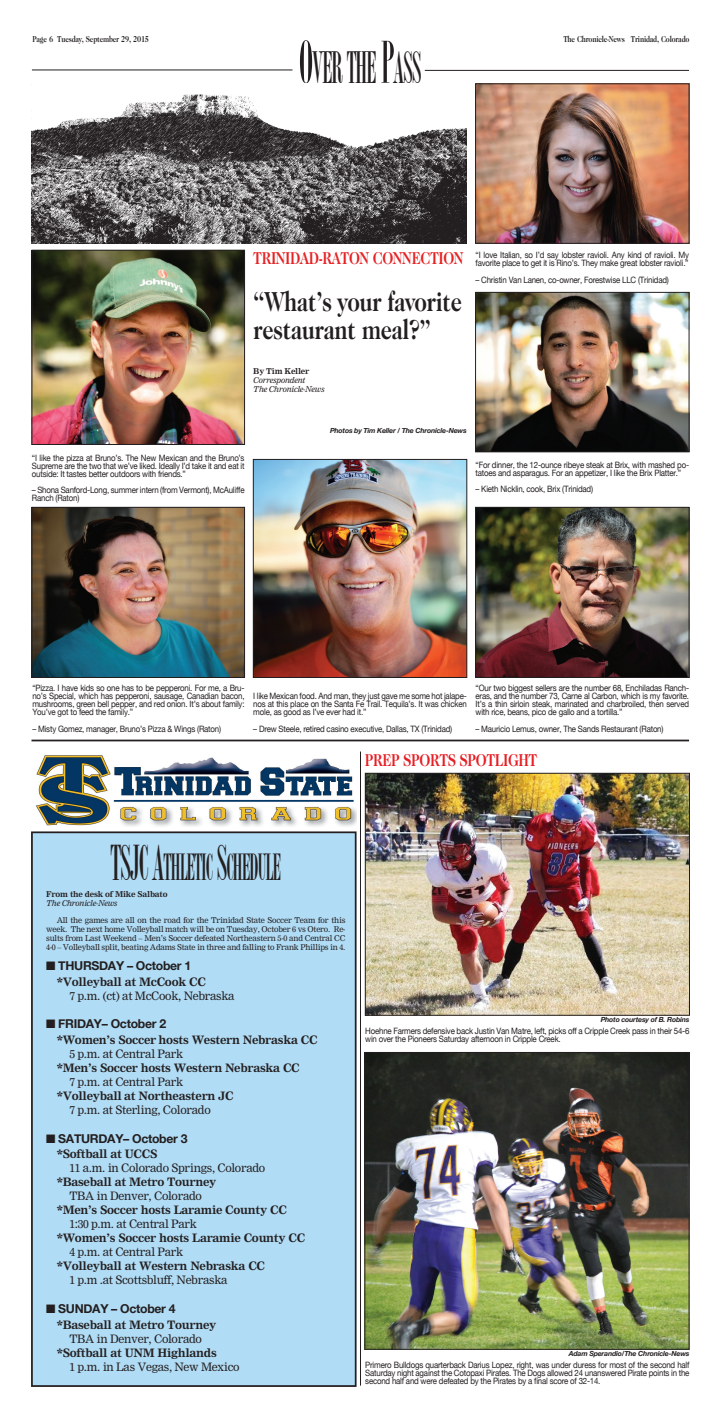
<style>
.page{position:relative;width:721px;height:1418px;background:#fff}
.page>*{position:absolute;margin:0;border:0;box-sizing:border-box;transform-origin:0 0}
.t1{font:47.25px "Bordeaux Roman Bold Let Plain";letter-spacing:-.035em;color:#231f20;scale:.9 1}
.t2{font:39.38px "Bordeaux Roman Bold Let Plain";letter-spacing:-.035em;color:#231f20;scale:.9 1}
.t3{font:700 28px/28px "Caslon 224 IT Cby BT";letter-spacing:-.025em;color:#231f20;scale:.8 1}
.t4{font:700 17.5px "Caslon 224 IT Cby BT";letter-spacing:-.025em;color:#e62224;scale:.8 1}
.t5{font:700 17.5px "Caslon 224 IT Cby BT";letter-spacing:-.025em;color:#e61e24;scale:.8 1}
.t6{font:700 12.25px "Helvetica Neue";letter-spacing:-.025em;color:#231f20}
.t7{font:700 11.38px "Nimrod";letter-spacing:-.025em;color:#231f20}
.t8{font:11.38px "Nimrod";letter-spacing:-.025em;color:#231f20}
.t9{font:8.75px/8.1px "Helvetica Neue";letter-spacing:-.025em;color:#231f20;text-align:justify;scale:.9 1}
.t10{font:700 8.75px "Caslon 224 IT Cby BT";letter-spacing:-.025em;color:#231f20;scale:.8 1}
.t11{font:7.88px/8.8px "Nimrod";letter-spacing:-.025em;color:#231f20;text-align:justify}
.t12{font:italic 7.88px/8.8px "Nimrod";letter-spacing:-.025em;color:#231f20}
.t13{font:700 7.88px "Nimrod";letter-spacing:-.025em;color:#231f20}
.t14{font:italic 700 7px "Helvetica Neue";letter-spacing:-.025em;color:#231f20}
.s1{font-size:63px}
.s2{font-size:52.5px}
</style>
<div class="page">
<div style="left:31px;top:831px;width:326px;height:555px;background:#b1dcf5"></div>
<hr style="left:32px;top:69px;width:261px;height:1px;background:#231f20">
<hr style="left:425px;top:70px;width:264px;height:1px;background:#231f20">
<img style="left:32px;top:94px;width:435px;height:149px">
<img style="left:477px;top:85px;width:211px;height:157px">
<div style="left:475px;top:83px;width:215px;height:161px;border:1px solid #231f20"></div>
<img style="left:477px;top:294px;width:211px;height:156px">
<div style="left:475px;top:292px;width:215px;height:160px;border:1px solid #231f20"></div>
<img style="left:477px;top:509px;width:211px;height:167px">
<div style="left:475px;top:507px;width:215px;height:171px;border:1px solid #231f20"></div>
<img style="left:255px;top:461px;width:210px;height:215px">
<div style="left:253px;top:459px;width:214px;height:219px;border:1px solid #231f20"></div>
<img style="left:34px;top:252px;width:209px;height:191px">
<div style="left:32px;top:250px;width:213px;height:195px;border:1px solid #231f20"></div>
<img style="left:34px;top:509px;width:209px;height:167px">
<div style="left:32px;top:507px;width:213px;height:171px;border:1px solid #231f20"></div>
<hr style="left:32px;top:739px;width:657px;height:2px;background:#231f20">
<img style="left:36px;top:755px;width:320px;height:71px">
<hr style="left:360px;top:751px;width:1px;height:634px;background:#231f20">
<img style="left:367px;top:775px;width:321px;height:238px">
<div style="left:365px;top:773px;width:325px;height:242px;border:1px solid #231f20"></div>
<img style="left:366px;top:1054px;width:322px;height:293px">
<div style="left:364px;top:1052px;width:326px;height:297px;border:1px solid #231f20"></div>
<p class="t10" style="left:32px;top:34px;width:147px">Page 6 Tuesday, September 29, 2015</p>
<p class="t10" style="left:563px;top:34px;width:159px">The Chronicle-News Trinidad, Colorado</p>
<h1 class="t1" style="left:299px;top:46px;width:138px"><span class="s1">O</span>VERTHE <span class="s1">P</span>ASS</h1>
<p class="t9" style="left:32px;top:454px;width:238px">“I like the pizza at Bruno’s. The New Mexican and the Bruno’s Supreme are the two that we’ve liked. Ideally I’d take it and eat it outside: It tastes better outdoors with friends.”</p>
<p class="t9" style="left:32px;top:486px;width:238px">– Shona Sanford-Long, summer intern (from Vermont), McAuliffe<br>Ranch (Raton)</p>
<h3 class="t4" style="left:253px;top:247px;width:264px">TRINIDAD-RATON CONNECTION</h3>
<h3 class="t3" style="left:253px;top:287px;width:262px">“What’s your favorite restaurant meal?”</h3>
<p class="t13" style="left:253px;top:367px;width:58px">By Tim Keller</p>
<p class="t12" style="left:253px;top:376px;width:73px">Correspondent<br>The Chronicle-News</p>
<p class="t14" style="left:330px;top:425px;width:138px">Photos by Tim Keller / The Chronicle-News</p>
<p class="t9" style="left:476px;top:251px;width:239px">“I love Italian, so I’d say lobster ravioli. Any kind of ravioli. My favorite place to get it is Rino’s. They make great lobster ravioli.”</p>
<p class="t9" style="left:476px;top:276px;width:216px">– Christin Van Lanen, co-owner, Forestwise LLC (Trinidad)</p>
<p class="t9" style="left:476px;top:461px;width:239px">“For dinner, the 12-ounce ribeye steak at Brix, with mashed po&shy;tatoes and asparagus. For an appetizer, I like the Brix Platter.”</p>
<p class="t9" style="left:476px;top:485px;width:132px">– Kieth Nicklin, cook, Brix (Trinidad)</p>
<p class="t9" style="left:32px;top:684px;width:237px">“Pizza. I have kids so one has to be pepperoni. For me, a Bru&shy;no’s Special, which has pepperoni, sausage, Canadian bacon, mushrooms, green bell pepper, and red onion. It’s about family:<br>You’ve got to feed the family.”</p>
<p class="t9" style="left:32px;top:725px;width:211px">– Misty Gomez, manager, Bruno’s Pizza &amp; Wings (Raton)</p>
<p class="t9" style="left:253px;top:692px;width:239px">I like Mexican food. And man, they just gave me some hot jalape&shy;nos at this place on the Santa Fe Trail. Tequila’s. It was chicken mole, as good as I’ve ever had it.”</p>
<p class="t9" style="left:253px;top:725px;width:223px">– Drew Steele, retired casino executive, Dallas, TX (Trinidad)</p>
<p class="t9" style="left:476px;top:684px;width:239px">“Our two biggest sellers are the number 68, Enchiladas Ranch&shy;eras, and the number 73, Carne al Carbon, which is my favorite.<br>It’s a thin sirloin steak, marinated and charbroiled, then served with rice, beans, pico de gallo and a tortilla.”</p>
<p class="t9" style="left:476px;top:725px;width:210px">– Mauricio Lemus, owner, The Sands Restaurant (Raton)</p>
<h3 class="t5" style="left:365px;top:748px;width:217px">PREP SPORTS SPOTLIGHT</h3>
<h2 class="t2" style="left:111px;top:849px;width:191px"><span class="s2">TSJC A</span>THLETIC <span class="s2">S</span>CHEDULE</h2>
<p class="t13" style="left:46px;top:889px;width:123px">From the desk of Mike Salbato</p>
<p class="t12" style="left:46px;top:898px;width:73px">The Chronicle-News</p>
<p class="t11" style="left:46px;top:916px;width:301px;text-indent:10px">All the games are all on the road for the Trinidad State Soccer Team for this week. The next home Volleyball match will be on Tuesday, October 6 vs Otero. Re&shy;sults from Last Weekend – Men’s Soccer defeated Northeastern 5-0 and Central CC 4-0 – Volleyball split, beating Adams State in three and falling to Frank Phillips in 4.</p>
<h3 class="t6" style="left:46px;top:956px;width:147px">■ THURSDAY – October 1</h3>
<h3 class="t7" style="left:57px;top:974px;width:151px">*Volleyball at McCook CC</h3>
<h3 class="t8" style="left:69px;top:988px;width:167px">7 p.m. (ct) at McCook, Nebraska</h3>
<h3 class="t6" style="left:46px;top:1014px;width:121px">■ FRIDAY– October 2</h3>
<h3 class="t7" style="left:57px;top:1033px;width:262px">*Women’s Soccer hosts Western Nebraska CC</h3>
<h3 class="t8" style="left:69px;top:1047px;width:115px">5 p.m. at Central Park</h3>
<h3 class="t7" style="left:57px;top:1061px;width:245px">*Men’s Soccer hosts Western Nebraska CC</h3>
<h3 class="t8" style="left:69px;top:1075px;width:115px">7 p.m. at Central Park</h3>
<h3 class="t7" style="left:57px;top:1089px;width:179px">*Volleyball at Northeastern JC</h3>
<h3 class="t8" style="left:69px;top:1103px;width:143px">7 p.m. at Sterling, Colorado</h3>
<h3 class="t6" style="left:46px;top:1128px;width:143px">■ SATURDAY– October 3</h3>
<h3 class="t7" style="left:57px;top:1147px;width:102px">*Softball at UCCS</h3>
<h3 class="t8" style="left:69px;top:1161px;width:197px">11 a.m. in Colorado Springs, Colorado</h3>
<h3 class="t7" style="left:57px;top:1175px;width:161px">*Baseball at Metro Tourney</h3>
<h3 class="t8" style="left:69px;top:1189px;width:134px">TBA in Denver, Colorado</h3>
<h3 class="t7" style="left:57px;top:1203px;width:232px">*Men’s Soccer hosts Laramie County CC</h3>
<h3 class="t8" style="left:69px;top:1217px;width:129px">1:30 p.m. at Central Park</h3>
<h3 class="t7" style="left:57px;top:1231px;width:250px">*Women’s Soccer hosts Laramie County CC</h3>
<h3 class="t8" style="left:69px;top:1245px;width:115px">4 p.m. at Central Park</h3>
<h3 class="t7" style="left:57px;top:1259px;width:210px">*Volleyball at Western Nebraska CC</h3>
<h3 class="t8" style="left:69px;top:1273px;width:160px">1 p.m .at Scottsbluff, Nebraska</h3>
<h3 class="t6" style="left:46px;top:1299px;width:131px">■ SUNDAY – October 4</h3>
<h3 class="t7" style="left:57px;top:1317px;width:161px">*Baseball at Metro Tourney</h3>
<h3 class="t8" style="left:69px;top:1331px;width:134px">TBA in Denver, Colorado</h3>
<h3 class="t7" style="left:57px;top:1345px;width:162px">*Softball at UNM Highlands</h3>
<h3 class="t8" style="left:69px;top:1359px;width:172px">1 p.m. in Las Vegas, New Mexico</h3>
<p class="t14" style="left:601px;top:1014px;width:90px">Photo courtesy of B. Robins</p>
<p class="t9" style="left:365px;top:1027px;width:362px">Hoehne Farmers defensive back Justin Van Matre, left, picks off a Cripple Creek pass in their 54-6 win over the Pioneers Saturday afternoon in Cripple Creek.</p>
<p class="t14" style="left:569px;top:1348px;width:122px">Adam Sperandio/The Chronicle-News</p>
<p class="t9" style="left:365px;top:1361px;width:362px">Primero Bulldogs quarterback Darius Lopez, right, was under duress for most of the second half Saturday night against the Cotopaxi Pirates. The Dogs allowed 24 unanswered Pirate points in the second half and were defeated by the Pirates by a final score of 32-14.</p>
</div>
